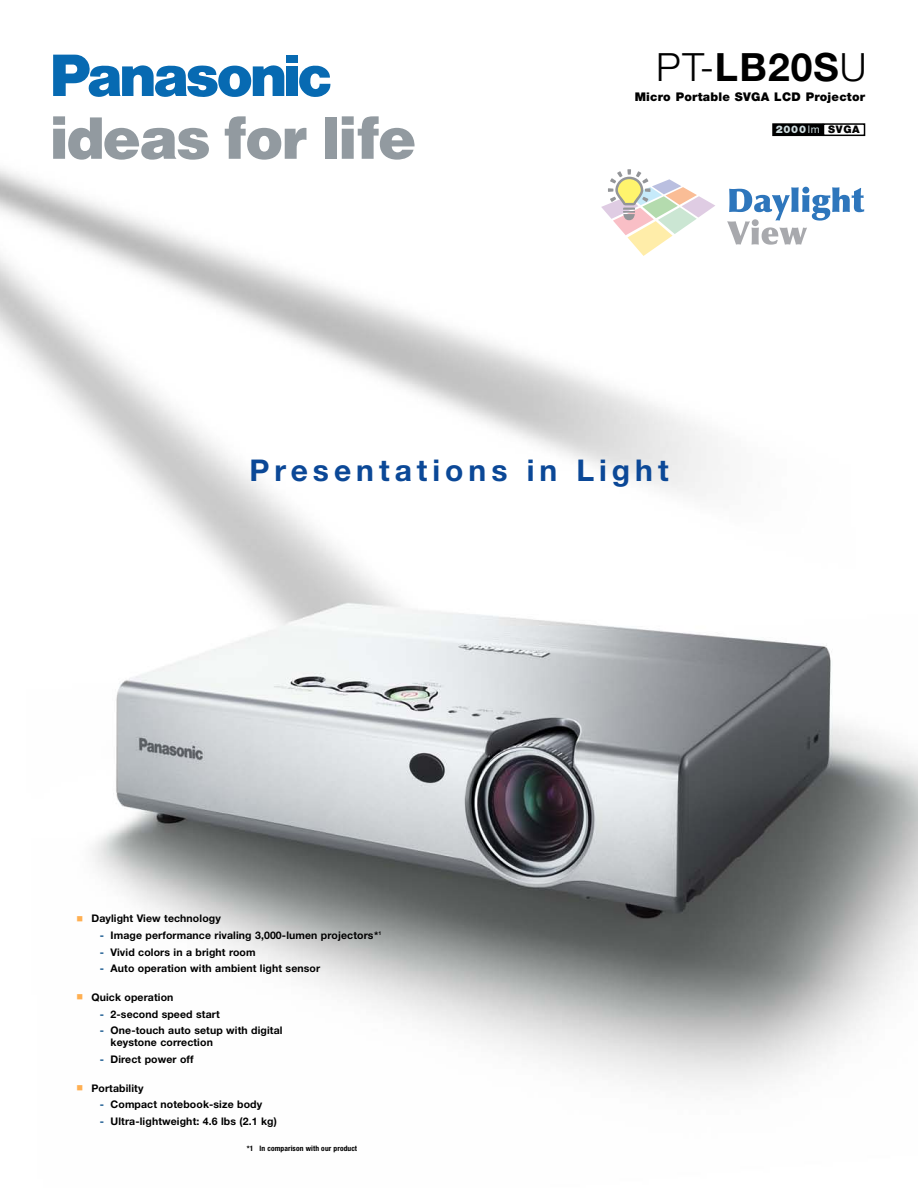
<style>
.page{position:relative;width:918px;height:1188px;background:#fff}
.page>*{position:absolute;margin:0;border:0;box-sizing:border-box;transform-origin:0 0}
.t1{font:700 39px "Helvetica Neue";letter-spacing:.03em;color:#000}
.t2{font:700 30px "Helvetica Neue";letter-spacing:.165em;color:#0b4897}
.t3{font:900 12px "Helvetica Neue";letter-spacing:.02em;color:#000}
.t4{font:700 10.5px/12px "Helvetica Neue";letter-spacing:.01em;color:#000}
.t5{font:900 10.5px "Helvetica Neue";letter-spacing:.065em;color:#cfdde0}
.t6{font:700 condensed 7.5px "Helvetica Neue";letter-spacing:.015em;color:#000}
.s1{font-weight:300}
.s2{font-weight:400}
.s3{color:#000}
.s4{color:#ffaf51}
.s5{color:#094e88}
</style>
<div class="page">
<img style="left:0;top:54px;width:918px;height:1035px">
<svg style="left:53px;top:116px;width:156px;height:44px"></svg>
<svg style="left:225px;top:116px;width:81px;height:44px"></svg>
<div style="left:325px;top:117px;width:11px;height:42px;background:#929aa0"></div>
<svg style="left:342px;top:116px;width:73px;height:44px"></svg>
<svg style="left:53px;top:55px;width:231px;height:42px"></svg>
<div style="left:287px;top:66px;width:11px;height:30px;background:#076ab2"></div>
<div style="left:287px;top:55px;width:11px;height:7px;background:#076ab2"></div>
<svg style="left:299px;top:65px;width:32px;height:32px"></svg>
<div style="left:823px;top:123px;width:42px;height:13px;border:2px solid #000"></div>
<div style="left:773px;top:124px;width:50px;height:11px;background:#000"></div>
<div style="left:772px;top:123px;width:51px;height:13px;border:2px solid #000"></div>
<svg style="left:727px;top:187px;width:137px;height:58px"></svg>
<svg style="left:601px;top:169px;width:114px;height:87px"></svg>
<h1 class="t1" style="left:656px;top:53px;width:212px"><span class="s1">PT-</span>LB20S<span class="s1">U</span></h1>
<p class="t3" style="left:635px;top:93px;width:232px">Micro Portable SVGA LCD Projector</p>
<p class="t5" style="left:776px;top:126px;width:85px">2000<span class="s2">lm</span> <span class="s3">SVGA</span></p>
<h2 class="t2" style="left:250px;top:459px;width:421px">Presentations in Light</h2>
<p class="t4" style="left:77px;top:914px;width:146px"><span class="s4">■</span> Daylight View technology</p>
<p class="t4" style="left:100px;top:930px;width:283px"><span class="s5">-</span> Image performance rivaling 3,000-lumen projectors*<sup>1</sup></p>
<p class="t4" style="left:100px;top:947px;width:157px"><span class="s5">-</span> Vivid colors in a bright room</p>
<p class="t4" style="left:100px;top:964px;width:222px"><span class="s5">-</span> Auto operation with ambient light sensor</p>
<p class="t4" style="left:77px;top:992px;width:98px"><span class="s4">■</span> Quick operation</p>
<p class="t4" style="left:100px;top:1009px;width:121px"><span class="s5">-</span> 2-second speed start</p>
<p class="t4" style="left:111px;top:1026px;width:174px;text-indent:-11px"><span class="s5">-</span> One-touch auto setup with digital keystone correction</p>
<p class="t4" style="left:100px;top:1054px;width:95px"><span class="s5">-</span> Direct power off</p>
<p class="t4" style="left:77px;top:1083px;width:68px"><span class="s4">■</span> Portability</p>
<p class="t4" style="left:100px;top:1100px;width:164px"><span class="s5">-</span> Compact notebook-size body</p>
<p class="t4" style="left:100px;top:1116px;width:178px"><span class="s5">-</span> Ultra-lightweight: 4.6 lbs (2.1 kg)</p>
<p class="t6" style="left:247px;top:1146px;width:112px">*1 In comparison with our product</p>
</div>
